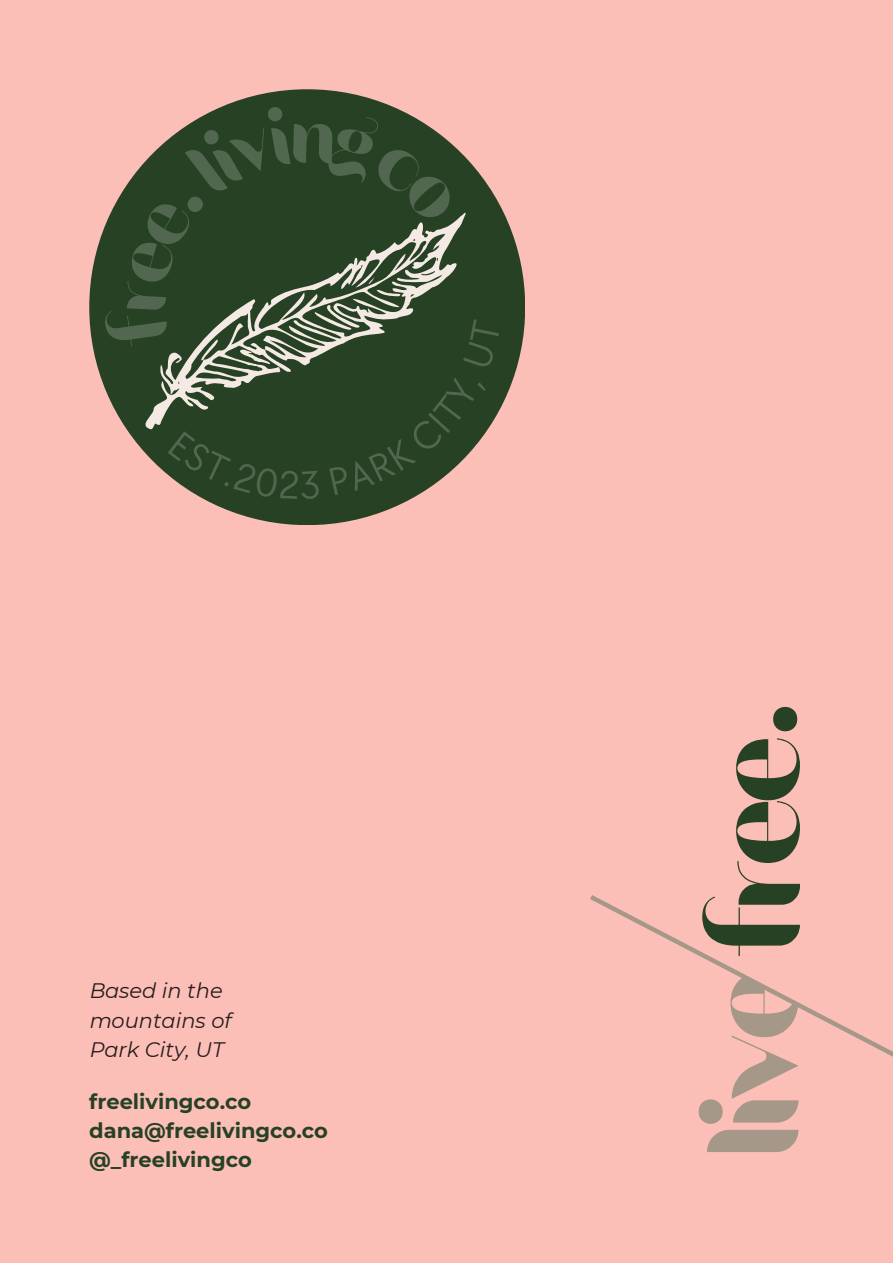
<style>
.page{position:relative;width:893px;height:1264px;background:#fff}
.page>*{position:absolute;margin:0;border:0;box-sizing:border-box;transform-origin:0 0}
.t1{font:151.95px "Rigot";color:#274125}
.t2{font:700 21px "Montserrat";color:#274125}
.t3{font:italic 21px/29.2px "Montserrat";color:#000}
.s1{font-size:161.85px;color:#a69888}
</style>
<div class="page">
<div style="left:0;top:0;width:892px;height:1262px;background:#fcbfb7"></div>
<div style="left:89px;top:89px;width:436px;height:436px;background:#274125;border-radius:50%"></div>
<svg style="left:105px;top:369px;width:394px;height:66px"></svg>
<svg style="left:590px;top:895px;width:302px;height:161px"></svg>
<svg style="left:168px;top:431px;width:151px;height:68px"></svg>
<svg style="left:329px;top:377px;width:158px;height:118px"></svg>
<svg style="left:103px;top:105px;width:397px;height:264px"></svg>
<p class="t3" style="left:89px;top:976px;width:144px">Based in the mountains of<br>Park City, UT</p>
<p class="t2" style="left:89px;top:1088px;width:164px">freelivingco.co</p>
<p class="t2" style="left:89px;top:1117px;width:240px">dana@freelivingco.co</p>
<p class="t2" style="left:89px;top:1146px;width:164px">@_freelivingco</p>
<p class="t1" style="left:629px;top:1158px;width:463px;rotate:-90deg"><span class="s1">live</span>free.</p>
</div>
